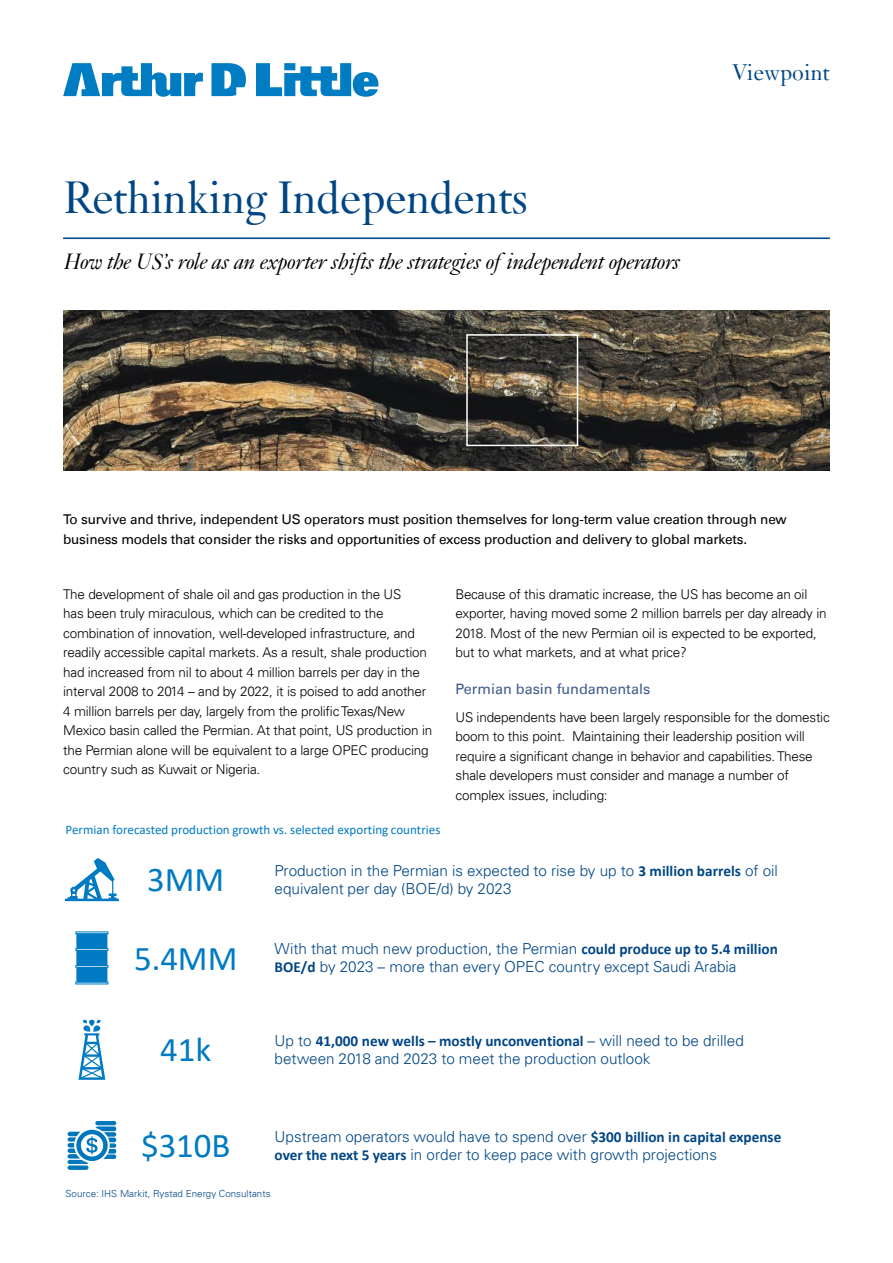
<style>
.page{position:relative;width:893px;height:1263px;background:#fff}
.page>*{position:absolute;margin:0;border:0;box-sizing:border-box;transform-origin:0 0}
.t1{font:48px "Janson";letter-spacing:-.015em;color:#004685}
.t2{font:34.8px "Calibri";color:#007bc3}
.t3{font:italic 24px "Janson";letter-spacing:-.015em;color:#000}
.t4{font:24px "Janson";letter-spacing:-.005em;color:#004685}
.t5{font:300 15.3px/18.3px "Univers LT";color:#004685}
.t6{font:700 15.3px "Calibri";color:#004685}
.t7{font:14.4px "Univers LT";color:#3e5b8c}
.t8{font:300 13.5px/19.5px "Univers LT";letter-spacing:-.015em;color:#000}
.t9{font:13.5px/19.5px "Univers LT";letter-spacing:-.015em;color:#000}
.t10{font:13.05px "Calibri";color:#007bc3}
.t11{font:300 9.75px "Univers LT";letter-spacing:.005em;color:#004685}
.s1{font-family:"Calibri";font-weight:700}
.s2{font-family:"Univers LT";font-weight:300}
</style>
<div class="page">
<hr style="left:63px;top:238px;width:767px;height:1px;background:#004685">
<img style="left:64px;top:310px;width:765px;height:160px">
<svg style="left:63px;top:63px;width:315px;height:34px"></svg>
<div style="left:466px;top:334px;width:112px;height:112px;border:2px solid #fff"></div>
<svg style="left:65px;top:858px;width:54px;height:43px"></svg>
<svg style="left:75px;top:931px;width:33px;height:53px"></svg>
<svg style="left:78px;top:1019px;width:27px;height:61px"></svg>
<hr style="left:95px;top:1121px;width:21px;height:4px;background:#0077bd;border-radius:2px">
<div style="left:68px;top:1165px;width:21px;height:5px;background:#0077bd;border-radius:2px"></div>
<svg style="left:68px;top:1126px;width:48px;height:38px"></svg>
<h1 class="t1" style="left:63px;top:169px;width:466px">Rethinking Independents</h1>
<h3 class="t3" style="left:63px;top:248px;width:618px">How the US’s role as an exporter shifts the strategies of independent operators</h3>
<h3 class="t4" style="left:732px;top:58px;width:100px">Viewpoint</h3>
<p class="t9" style="left:63px;top:510px;width:725px">To survive and thrive, independent US operators must position themselves for long-term value creation through new business models that consider the risks and opportunities of excess production and delivery to global markets.</p>
<p class="t8" style="left:63px;top:584px;width:371px">The development of shale oil and gas production in the US<br>has been truly miraculous, which can be credited to the combination of innovation, well-developed infrastructure, and readily accessible capital markets. As a result, shale production had increased from nil to about 4 million barrels per day in the interval 2008 to 2014 – and by 2022, it is poised to add another 4 million barrels per day, largely from the prolific Texas/New Mexico basin called the Permian. At that point, US production in the Permian alone will be equivalent to a large OPEC producing country such as Kuwait or Nigeria.</p>
<p class="t8" style="left:455px;top:584px;width:373px">Because of this dramatic increase, the US has become an oil exporter, having moved some 2 million barrels per day already in 2018. Most of the new Permian oil is expected to be exported, but to what markets, and at what price?</p>
<p class="t7" style="left:455px;top:680px;width:196px">Permian basin fundamentals</p>
<p class="t8" style="left:455px;top:707px;width:376px">US independents have been largely responsible for the domestic boom to this point. Maintaining their leadership position will require a significant change in behavior and capabilities. These shale developers must consider and manage a number of complex issues, including:</p>
<p class="t10" style="left:66px;top:821px;width:376px">Permian forecasted production growth vs. selected exporting countries</p>
<h2 class="t2" style="left:147px;top:856px;width:79px">3MM</h2>
<p class="t5" style="left:275px;top:861px;width:505px">Production in the Permian is expected to rise by up to <span class="s1">3 million barrels</span> of oil equivalent per day (BOE/d) by 2023</p>
<h2 class="t2" style="left:134px;top:934px;width:105px">5.4MM</h2>
<p class="t5" style="left:275px;top:939px;width:505px">With that much new production, the Permian <span class="s1">could produce up to 5.4 million<br>BOE/d</span> by 2023 – more than every OPEC country except Saudi Arabia</p>
<h2 class="t2" style="left:160px;top:1026px;width:53px">41k</h2>
<p class="t6" style="left:275px;top:1030px;width:471px"><span class="s2">Up to</span> 41,000 new wells – mostly unconventional <span class="s2">– will need to be drilled</span></p>
<p class="t5" style="left:275px;top:1050px;width:377px">between 2018 and 2023 to meet the production outlook</p>
<h2 class="t2" style="left:141px;top:1121px;width:91px">$310B</h2>
<p class="t5" style="left:275px;top:1127px;width:508px">Upstream operators would have to spend over <span class="s1">$300 billion in capital expense over the next 5 years</span> in order to keep pace with growth projections</p>
<p class="t11" style="left:66px;top:1187px;width:206px">Source: IHS Markit, Rystad Energy Consultants</p>
</div>
